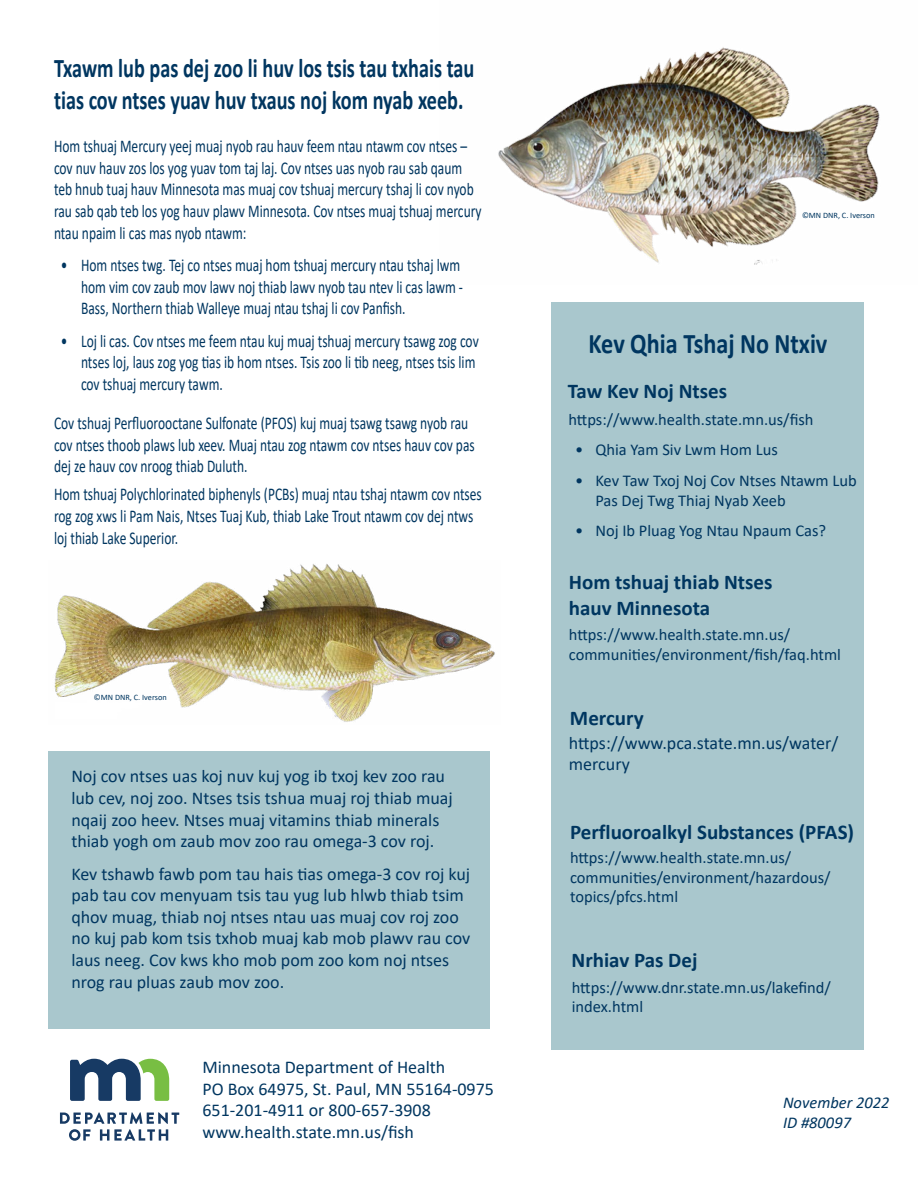
<style>
.page{position:relative;width:918px;height:1188px;background:#fff}
.page>*{position:absolute;margin:0;border:0;box-sizing:border-box;transform-origin:0 0}
.t1{font:700 28.5px "Calibri";color:#003660;scale:.85 1}
.t2{font:700 27px/32.4px "Calibri";color:#003660;scale:.75 1}
.t3{font:700 21px/25.2px "Calibri";color:#003660}
.t4{font:18px/21.6px "Calibri";color:#003660;scale:.75 1}
.t5{font:18px/21.6px "Calibri";color:#003660}
.t6{font:16.5px/19.8px "Calibri";color:#003660}
.t7{font:italic 16.5px "Calibri";color:#003660}
</style>
<div class="page">
<div style="left:48px;top:751px;width:442px;height:278px;background:#a9c7cd"></div>
<div style="left:552px;top:302px;width:312px;height:748px;background:#a9c7cd"></div>
<img style="left:54px;top:564px;width:441px;height:158px">
<img style="left:498px;top:47px;width:382px;height:218px">
<svg style="left:60px;top:1112px;width:119px;height:29px"></svg>
<svg style="left:70px;top:1059px;width:99px;height:42px"></svg>
<h2 class="t2" style="left:54px;top:51px;width:562px">Txawm lub pas dej zoo li huv los tsis tau txhais tau tias cov ntses yuav huv txaus noj kom nyab xeeb.</h2>
<p class="t4" style="left:54px;top:135px;width:572px">Hom tshuaj Mercury yeej muaj nyob rau hauv feem ntau ntawm cov ntses – cov nuv hauv zos los yog yuav tom taj laj. Cov ntses uas nyob rau sab qaum teb hnub tuaj hauv Minnesota mas muaj cov tshuaj mercury tshaj li cov nyob rau sab qab teb los yog hauv plawv Minnesota. Cov ntses muaj tshuaj mercury ntau npaim li cas mas nyob ntawm:</p>
<p class="t4" style="left:81px;top:254px;width:511px;text-indent:-20px">• Hom ntses twg. Tej co ntses muaj hom tshuaj mercury ntau tshaj lwm hom vim cov zaub mov lawv noj thiab lawv nyob tau ntev li cas lawm -<br>Bass, Northern thiab Walleye muaj ntau tshaj li cov Panfish.</p>
<p class="t4" style="left:81px;top:329px;width:532px;text-indent:-20px">• Loj li cas. Cov ntses me feem ntau kuj muaj tshuaj mercury tsawg zog cov ntses loj, laus zog yog tias ib hom ntses. Tsis zoo li tib neeg, ntses tsis lim cov tshuaj mercury tawm.</p>
<p class="t4" style="left:54px;top:412px;width:563px">Cov tshuaj Perfluorooctane Sulfonate (PFOS) kuj muaj tsawg tsawg nyob rau cov ntses thoob plaws lub xeev. Muaj ntau zog ntawm cov ntses hauv cov pas dej ze hauv cov nroog thiab Duluth.</p>
<p class="t4" style="left:54px;top:483px;width:572px">Hom tshuaj Polychlorinated biphenyls (PCBs) muaj ntau tshaj ntawm cov ntses rog zog xws li Pam Nais, Ntses Tuaj Kub, thiab Lake Trout ntawm cov dej ntws loj thiab Lake Superior.</p>
<p class="t5" style="left:71px;top:765px;width:383px">Noj cov ntses uas koj nuv kuj yog ib txoj kev zoo rau lub cev, noj zoo. Ntses tsis tshua muaj roj thiab muaj nqaij zoo heev. Ntses muaj vitamins thiab minerals thiab yogh om zaub mov zoo rau omega-3 cov roj.</p>
<p class="t5" style="left:71px;top:862px;width:400px">Kev tshawb fawb pom tau hais tias omega-3 cov roj kuj pab tau cov menyuam tsis tau yug lub hlwb thiab tsim qhov muag, thiab noj ntses ntau uas muaj cov roj zoo no kuj pab kom tsis txhob muaj kab mob plawv rau cov laus neeg. Cov kws kho mob pom zoo kom noj ntses nrog rau pluas zaub mov zoo.</p>
<p class="t5" style="left:202px;top:1056px;width:293px">Minnesota Department of Health<br>PO Box 64975, St. Paul, MN 55164-0975<br>651-201-4911 or 800-657-3908 www.health.state.mn.us/fish</p>
<h3 class="t1" style="left:589px;top:323px;width:283px">Kev Qhia Tshaj No Ntxiv</h3>
<p class="t3" style="left:568px;top:378px;width:161px">Taw Kev Noj Ntses</p>
<p class="t6" style="left:568px;top:409px;width:247px">https://www.health.state.mn.us/fish</p>
<p class="t6" style="left:575px;top:440px;width:204px">• Qhia Yam Siv Lwm Hom Lus</p>
<p class="t6" style="left:595px;top:470px;width:263px;text-indent:-20px">• Kev Taw Txoj Noj Cov Ntses Ntawm Lub<br>Pas Dej Twg Thiaj Nyab Xeeb</p>
<p class="t6" style="left:575px;top:521px;width:253px">• Noj Ib Pluag Yog Ntau Npaum Cas?</p>
<h3 class="t3" style="left:569px;top:569px;width:205px">Hom tshuaj thiab Ntses hauv Minnesota</h3>
<p class="t6" style="left:569px;top:624px;width:274px">https://www.health.state.mn.us/ communities/environment/fish/faq.html</p>
<h3 class="t3" style="left:570px;top:705px;width:75px">Mercury</h3>
<p class="t5" style="left:569px;top:731px;width:271px">https://www.pca.state.mn.us/water/ mercury</p>
<h3 class="t3" style="left:570px;top:820px;width:286px">Perfluoroalkyl Substances (PFAS)</h3>
<p class="t6" style="left:570px;top:847px;width:262px">https://www.health.state.mn.us/ communities/environment/hazardous/ topics/pfcs.html</p>
<h3 class="t3" style="left:572px;top:947px;width:127px">Nrhiav Pas Dej</h3>
<p class="t6" style="left:572px;top:977px;width:261px">https://www.dnr.state.mn.us/lakefind/ index.html</p>
<p class="t7" style="left:783px;top:1091px;width:108px">November 2022</p>
<p class="t7" style="left:783px;top:1111px;width:70px">ID #80097</p>
</div>
